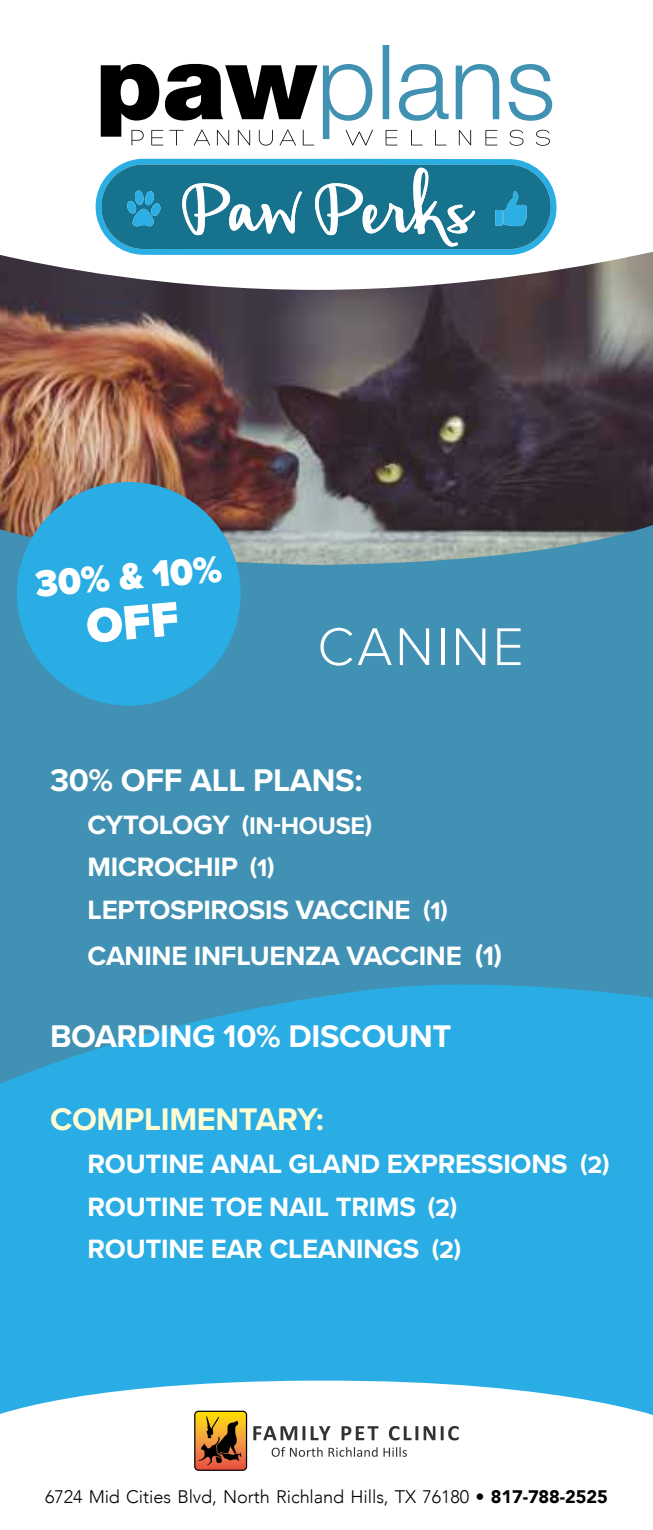
<style>
.page{position:relative;width:653px;height:1530px;background:#fff}
.page>*{position:absolute;margin:0;border:0;box-sizing:border-box;transform-origin:0 0}
.t1{font:300 55px "Proxima Nova";letter-spacing:.05em;color:#fff}
.t2{font:900 38.75px "Proxima Nova";color:#fff;scale:.95 1}
.t3{font:700 32.5px "Proxima Nova";letter-spacing:-.01em;color:#fff}
.t4{font:700 32.5px "Proxima Nova";letter-spacing:-.01em;color:#fffbd3}
.t5{font:700 27.5px/43px "Proxima Nova";letter-spacing:-.01em;color:#fff}
.t6{font:700 25px "Proxima Nova";letter-spacing:-.01em;color:#fff}
.t7{font:300 18px "Avenir";letter-spacing:-.005em;color:#000}
.s1{font-size:27.5px}
.s2{font-size:25px}
.s3{font-weight:900}
</style>
<div class="page">
<svg style="left:101px;top:64px;width:216px;height:82px"></svg>
<svg style="left:323px;top:45px;width:229px;height:101px"></svg>
<svg style="left:95px;top:159px;width:462px;height:93px;fill:#2baee4"></svg>
<svg style="left:97px;top:164px;width:455px;height:85px;background:#3b8ba4"></svg>
<div style="left:0;top:323px;width:652px;height:1207px;background:#4191b4"></div>
<div style="left:0;top:984px;width:652px;height:396px;background:#29ade4"></div>
<svg style="left:0;top:1380px;width:652px;height:150px;background:#eef8fc"></svg>
<img style="left:0;top:252px;width:652px;height:313px">
<div style="left:17px;top:482px;width:223px;height:224px;background:#29ade4;border-radius:50%"></div>
<div style="left:194px;top:1411px;width:53px;height:60px;border:1px solid #000;border-radius:4px"></div>
<svg style="left:253px;top:1426px;width:77px;height:14px"></svg>
<svg style="left:341px;top:1426px;width:37px;height:14px"></svg>
<svg style="left:389px;top:1426px;width:69px;height:14px"></svg>
<svg style="left:271px;top:1447px;width:51px;height:10px"></svg>
<svg style="left:328px;top:1447px;width:49px;height:10px"></svg>
<svg style="left:383px;top:1447px;width:24px;height:10px"></svg>
<svg style="left:195px;top:1411px;width:51px;height:59px;background:#ad6f22"></svg>
<h2 class="t2" style="left:33px;top:556px;width:199px;rotate:-5deg">30% &amp; 10%</h2>
<h1 class="t1" style="left:317px;top:606px;width:208px">CANINE</h1>
<p class="t3" style="left:50px;top:756px;width:314px">30% OFF ALL PLANS:</p>
<p class="t6" style="left:88px;top:807px;width:286px"><span class="s1">CYTOLOGY</span> (IN-HOUSE)</p>
<p class="t5" style="left:88px;top:845px;width:361px">MICROCHIP <span class="s2">(1)<br></span>LEPTOSPIROSIS VACCINE <span class="s2">(1)</span></p>
<p class="t5" style="left:88px;top:934px;width:416px">CANINE INFLUENZA VACCINE (1)</p>
<p class="t3" style="left:50px;top:1012px;width:403px">BOARDING 10% DISCOUNT</p>
<p class="t4" style="left:50px;top:1095px;width:275px">COMPLIMENTARY:</p>
<p class="t5" style="left:88px;top:1141px;width:523px">ROUTINE ANAL GLAND EXPRESSIONS <span class="s2">(2)<br></span>ROUTINE TOE NAIL TRIMS <span class="s2">(2)<br></span>ROUTINE EAR CLEANINGS <span class="s2">(2)</span></p>
<p class="t7" style="left:45px;top:1485px;width:564px">6724 Mid Cities Blvd, North Richland Hills, TX 76180 • <span class="s3">817-788-2525</span></p>
</div>
